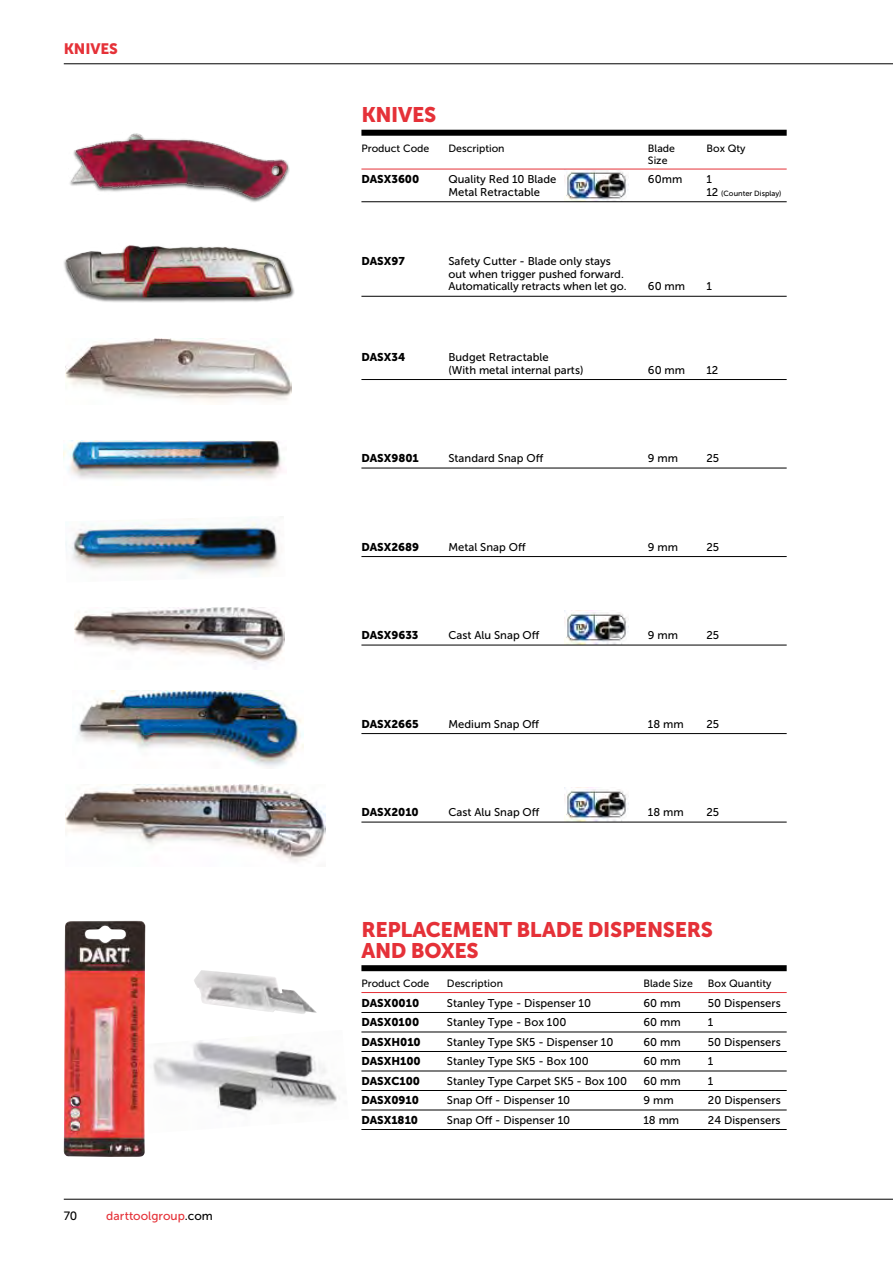
<style>
.page{position:relative;width:893px;height:1263px;background:#fff}
.page>*{position:absolute;margin:0;border:0;box-sizing:border-box;transform-origin:0 0}
.product_heading_red{font:21px/21px "Museo Sans 900";letter-spacing:-.015em;color:#e53138}
._01_running_category{font:15px "Museo Sans 900";letter-spacing:-.005em;color:#e53138}
._03_running_footer{font:12px "Museo Sans 500";letter-spacing:.005em;color:#e53138}
._02_page_no{font:12px "Museo Sans 500";color:#000}
.product_details_with{font:11.25px/12.8px "Museo Sans 500";color:#000}
.product_details_with-2{font:11.25px "Museo Sans 900";color:#000}
.product_code_with_re{font:10.5px "Museo Sans 500";color:#000}
.product_details_with-3{font:7.5px "Museo Sans 500";color:#000}
.s1{color:#000}
.s2{font-size:11.25px}
</style>
<div class="page">
<hr style="left:64px;top:63px;width:829px;height:1px;background:#000">
<hr style="left:64px;top:1199px;width:829px;height:1px;background:#000">
<img style="left:66px;top:338px;width:225px;height:64px">
<div style="left:63px;top:243px;width:231px;height:60px;background:#000;opacity:.6"></div>
<img style="left:66px;top:246px;width:225px;height:51px">
<img style="left:66px;top:785px;width:259px;height:77px">
<img style="left:78px;top:690px;width:225px;height:77px">
<img style="left:65px;top:517px;width:213px;height:57px">
<img style="left:75px;top:608px;width:210px;height:56px">
<img style="left:64px;top:440px;width:218px;height:39px">
<img style="left:70px;top:133px;width:219px;height:68px">
<div style="left:361px;top:965px;width:426px;height:6px;background:#000"></div>
<hr style="left:361px;top:992px;width:426px;height:1px;background:#e53138">
<hr style="left:361px;top:1012px;width:426px;height:1px;background:#000">
<hr style="left:361px;top:1032px;width:426px;height:1px;background:#000">
<hr style="left:361px;top:1051px;width:426px;height:1px;background:#000">
<hr style="left:361px;top:1071px;width:426px;height:1px;background:#000">
<hr style="left:361px;top:1090px;width:426px;height:1px;background:#000">
<hr style="left:361px;top:1110px;width:426px;height:1px;background:#000">
<hr style="left:361px;top:1129px;width:426px;height:1px;background:#000">
<img style="left:153px;top:1040px;width:184px;height:72px">
<img style="left:194px;top:970px;width:123px;height:44px">
<div style="left:361px;top:130px;width:426px;height:6px;background:#000"></div>
<hr style="left:361px;top:169px;width:426px;height:1px;background:#e53138">
<hr style="left:361px;top:201px;width:426px;height:1px;background:#000">
<hr style="left:361px;top:296px;width:426px;height:1px;background:#000">
<hr style="left:361px;top:379px;width:426px;height:1px;background:#000">
<hr style="left:361px;top:468px;width:426px;height:1px;background:#000">
<hr style="left:361px;top:556px;width:426px;height:1px;background:#000">
<hr style="left:361px;top:645px;width:426px;height:1px;background:#000">
<hr style="left:361px;top:733px;width:426px;height:1px;background:#000">
<hr style="left:361px;top:822px;width:426px;height:1px;background:#000">
<img style="left:565px;top:789px;width:63px;height:32px">
<img style="left:565px;top:612px;width:63px;height:32px">
<img style="left:565px;top:169px;width:63px;height:33px">
<img style="left:64px;top:921px;width:81px;height:236px">
<p class="_01_running_category" style="left:64px;top:40px;width:56px">KNIVES</p>
<p class="_02_page_no" style="left:64px;top:1210px;width:15px">70</p>
<p class="_03_running_footer" style="left:106px;top:1210px;width:108px">darttoolgroup<span class="s1">.com</span></p>
<p class="product_heading_red" style="left:361px;top:104px;width:76px">KNIVES</p>
<p class="product_code_with_re" style="left:361px;top:142px;width:69px">Product Code</p>
<p class="product_code_with_re" style="left:448px;top:142px;width:58px">Description</p>
<p class="product_code_with_re" style="left:648px;top:142px;width:29px">Blade</p>
<p class="product_code_with_re" style="left:706px;top:142px;width:41px">Box Qty</p>
<p class="product_code_with_re" style="left:648px;top:154px;width:21px">Size</p>
<p class="product_details_with-2" style="left:361px;top:173px;width:59px">DASX3600</p>
<p class="product_details_with" style="left:448px;top:173px;width:110px">Quality Red 10 Blade</p>
<p class="product_details_with" style="left:648px;top:173px;width:36px">60mm</p>
<p class="product_details_with" style="left:706px;top:173px;width:7px">1</p>
<p class="product_details_with" style="left:448px;top:186px;width:93px">Metal Retractable</p>
<p class="product_details_with-3" style="left:706px;top:189px;width:77px"><span class="s2">12</span> (Counter Display)</p>
<p class="product_details_with-2" style="left:361px;top:254px;width:45px">DASX97</p>
<p class="product_details_with" style="left:448px;top:255px;width:180px">Safety Cutter - Blade only stays out when trigger pushed forward.<br>Automatically retracts when let go.</p>
<p class="product_details_with" style="left:648px;top:280px;width:39px">60 mm</p>
<p class="product_details_with" style="left:706px;top:280px;width:7px">1</p>
<p class="product_details_with-2" style="left:361px;top:350px;width:45px">DASX34</p>
<p class="product_details_with" style="left:448px;top:351px;width:136px">Budget Retractable<br>(With metal internal parts)</p>
<p class="product_details_with" style="left:648px;top:363px;width:39px">60 mm</p>
<p class="product_details_with" style="left:706px;top:363px;width:13px">12</p>
<p class="product_details_with-2" style="left:361px;top:452px;width:59px">DASX9801</p>
<p class="product_details_with" style="left:448px;top:452px;width:96px">Standard Snap Off</p>
<p class="product_details_with" style="left:648px;top:452px;width:32px">9 mm</p>
<p class="product_details_with" style="left:706px;top:452px;width:14px">25</p>
<p class="product_details_with-2" style="left:361px;top:540px;width:59px">DASX2689</p>
<p class="product_details_with" style="left:448px;top:540px;width:79px">Metal Snap Off</p>
<p class="product_details_with" style="left:648px;top:540px;width:32px">9 mm</p>
<p class="product_details_with" style="left:706px;top:540px;width:14px">25</p>
<p class="product_details_with-2" style="left:361px;top:629px;width:59px">DASX9633</p>
<p class="product_details_with" style="left:448px;top:629px;width:92px">Cast Alu Snap Off</p>
<p class="product_details_with" style="left:648px;top:629px;width:32px">9 mm</p>
<p class="product_details_with" style="left:706px;top:629px;width:14px">25</p>
<p class="product_details_with-2" style="left:361px;top:717px;width:59px">DASX2665</p>
<p class="product_details_with" style="left:448px;top:717px;width:92px">Medium Snap Off</p>
<p class="product_details_with" style="left:648px;top:717px;width:37px">18 mm</p>
<p class="product_details_with" style="left:706px;top:717px;width:14px">25</p>
<p class="product_details_with-2" style="left:361px;top:806px;width:59px">DASX2010</p>
<p class="product_details_with" style="left:448px;top:806px;width:92px">Cast Alu Snap Off</p>
<p class="product_details_with" style="left:648px;top:806px;width:37px">18 mm</p>
<p class="product_details_with" style="left:706px;top:806px;width:14px">25</p>
<p class="product_heading_red" style="left:361px;top:918px;width:353px">REPLACEMENT BLADE DISPENSERS<br>AND BOXES</p>
<p class="product_code_with_re" style="left:361px;top:978px;width:69px">Product Code</p>
<p class="product_code_with_re" style="left:447px;top:978px;width:58px">Description</p>
<p class="product_code_with_re" style="left:643px;top:978px;width:51px">Blade Size</p>
<p class="product_code_with_re" style="left:708px;top:978px;width:65px">Box Quantity</p>
<p class="product_details_with-2" style="left:361px;top:996px;width:59px">DASX0010</p>
<p class="product_details_with" style="left:447px;top:996px;width:146px">Stanley Type - Dispenser 10</p>
<p class="product_details_with" style="left:643px;top:996px;width:39px">60 mm</p>
<p class="product_details_with" style="left:708px;top:996px;width:74px">50 Dispensers</p>
<p class="product_details_with-2" style="left:361px;top:1016px;width:59px">DASX0100</p>
<p class="product_details_with" style="left:447px;top:1016px;width:121px">Stanley Type - Box 100</p>
<p class="product_details_with" style="left:643px;top:1016px;width:39px">60 mm</p>
<p class="product_details_with" style="left:708px;top:1016px;width:7px">1</p>
<p class="product_details_with-2" style="left:361px;top:1035px;width:61px">DASXH010</p>
<p class="product_details_with" style="left:447px;top:1035px;width:168px">Stanley Type SK5 - Dispenser 10</p>
<p class="product_details_with" style="left:643px;top:1035px;width:39px">60 mm</p>
<p class="product_details_with" style="left:708px;top:1035px;width:74px">50 Dispensers</p>
<p class="product_details_with-2" style="left:361px;top:1055px;width:61px">DASXH100</p>
<p class="product_details_with" style="left:447px;top:1055px;width:143px">Stanley Type SK5 - Box 100</p>
<p class="product_details_with" style="left:643px;top:1055px;width:39px">60 mm</p>
<p class="product_details_with" style="left:708px;top:1055px;width:7px">1</p>
<p class="product_details_with-2" style="left:361px;top:1074px;width:60px">DASXC100</p>
<p class="product_details_with" style="left:447px;top:1074px;width:182px">Stanley Type Carpet SK5 - Box 100</p>
<p class="product_details_with" style="left:643px;top:1074px;width:39px">60 mm</p>
<p class="product_details_with" style="left:708px;top:1074px;width:7px">1</p>
<p class="product_details_with-2" style="left:361px;top:1094px;width:59px">DASX0910</p>
<p class="product_details_with" style="left:447px;top:1094px;width:125px">Snap Off - Dispenser 10</p>
<p class="product_details_with" style="left:643px;top:1094px;width:32px">9 mm</p>
<p class="product_details_with" style="left:708px;top:1094px;width:74px">20 Dispensers</p>
<p class="product_details_with-2" style="left:361px;top:1113px;width:58px">DASX1810</p>
<p class="product_details_with" style="left:447px;top:1113px;width:125px">Snap Off - Dispenser 10</p>
<p class="product_details_with" style="left:643px;top:1113px;width:37px">18 mm</p>
<p class="product_details_with" style="left:708px;top:1113px;width:74px">24 Dispensers</p>
</div>
